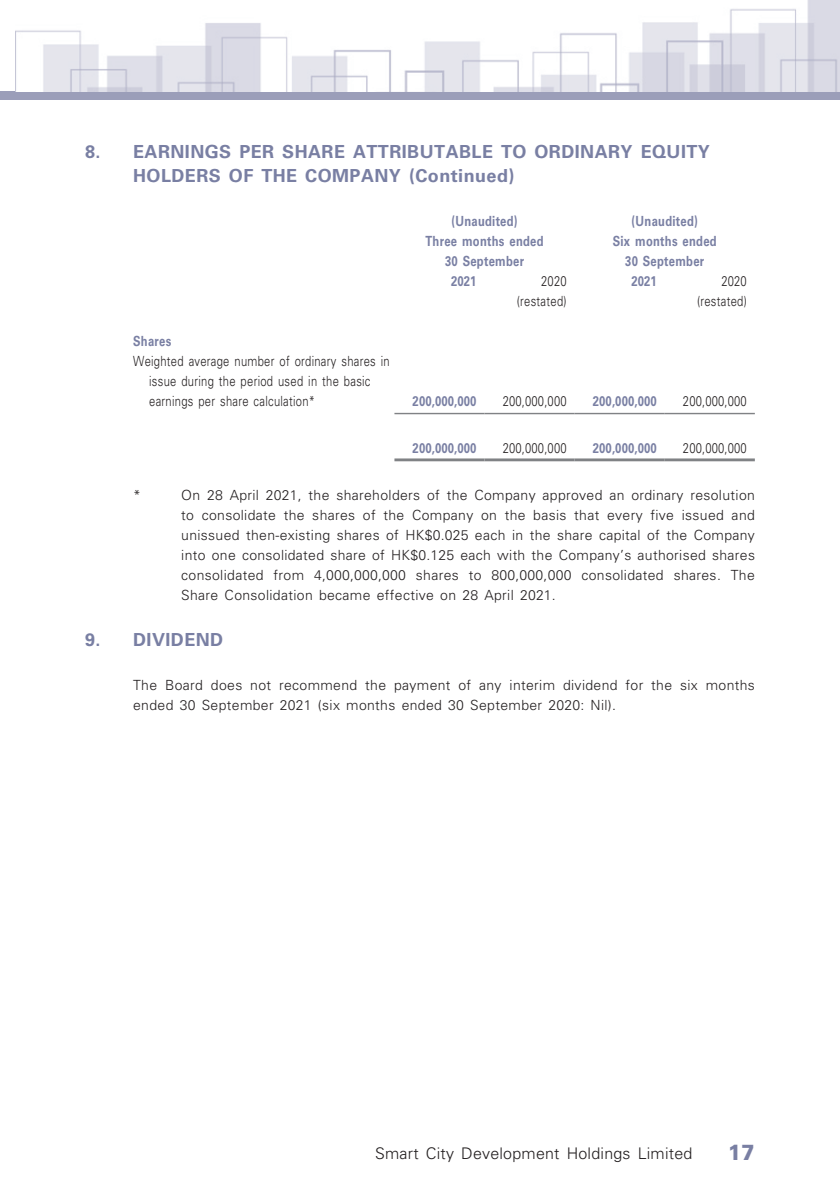
<style>
.page{position:relative;width:840px;height:1191px;background:#fff}
.page>*{position:absolute;margin:0;border:0;box-sizing:border-box;transform-origin:0 0}
.t1{font:900 22px "Univers LT Std";color:#797fa3;scale:.9 1}
._17_H1__Note{font:700 18px/24px "Univers LT Std";letter-spacing:.025em;color:#797fa3}
.t2{font:300 16px "Univers LT Std";letter-spacing:.015em;color:#231f20}
._22____IN2__Note{font:300 14px/20px "Univers LT Std";letter-spacing:.025em;color:#231f20;text-align:justify}
._02_Note_Text{font:700 14px/20px "Univers LT Std";letter-spacing:.025em;color:#797fa3;text-align:center;scale:.8 1}
._26___P2__Note{font:300 14px/20px "Univers LT Std";letter-spacing:.025em;color:#231f20}
._29_Table_Stub__Note{font:300 14px/20px "Univers LT Std";letter-spacing:.025em;color:#231f20;scale:.8 1}
._02_Note_Text-2{font:300 14px "Univers LT Std";letter-spacing:.015em;color:#231f20;scale:.8 1}
._29_Table_Stub__Note-2{font:700 14px "Univers LT Std";letter-spacing:.025em;color:#797fa3;scale:.8 1}
</style>
<div class="page">
<div style="left:1px;top:91px;width:838px;height:8px;background:#9b9eb9"></div>
<img style="left:15px;top:0;width:824px;height:91px">
<hr style="left:394px;top:413px;width:90px;height:1px;background:#808285">
<hr style="left:484px;top:413px;width:90px;height:1px;background:#808285">
<hr style="left:574px;top:413px;width:90px;height:1px;background:#808285">
<hr style="left:664px;top:413px;width:90px;height:1px;background:#808285">
<hr style="left:394px;top:458px;width:90px;height:3px;background:#808285">
<hr style="left:484px;top:458px;width:90px;height:3px;background:#808285">
<hr style="left:574px;top:458px;width:90px;height:3px;background:#808285">
<hr style="left:664px;top:458px;width:90px;height:3px;background:#808285">
<p class="_17_H1__Note" style="left:133px;top:140px;width:578px;text-indent:-48px">8. EARNINGS PER SHARE ATTRIBUTABLE TO ORDINARY EQUITY<br>HOLDERS OF THE COMPANY (Continued)</p>
<p class="_02_Note_Text" style="left:451px;top:211px;width:84px">(Unaudited)</p>
<p class="_02_Note_Text" style="left:631px;top:211px;width:84px">(Unaudited)</p>
<p class="_02_Note_Text" style="left:425px;top:231px;width:149px">Three months ended<br>30 September</p>
<p class="_02_Note_Text" style="left:612px;top:231px;width:131px">Six months ended<br>30 September</p>
<p class="_02_Note_Text" style="left:451px;top:271px;width:33px">2021</p>
<p class="_02_Note_Text-2" style="left:541px;top:273px;width:33px">2020</p>
<p class="_02_Note_Text" style="left:631px;top:271px;width:33px">2021</p>
<p class="_02_Note_Text-2" style="left:721px;top:273px;width:33px">2020</p>
<p class="_02_Note_Text-2" style="left:516px;top:293px;width:64px">(restated)</p>
<p class="_02_Note_Text-2" style="left:696px;top:293px;width:64px">(restated)</p>
<p class="_29_Table_Stub__Note-2" style="left:133px;top:333px;width:49px">Shares</p>
<p class="_29_Table_Stub__Note" style="left:149px;top:351px;width:302px;text-indent:-16px">Weighted average number of ordinary shares in issue during the period used in the basic earnings per share calculation*</p>
<p class="_02_Note_Text" style="left:412px;top:391px;width:81px">200,000,000</p>
<p class="_02_Note_Text-2" style="left:502px;top:393px;width:81px">200,000,000</p>
<p class="_02_Note_Text" style="left:592px;top:391px;width:81px">200,000,000</p>
<p class="_02_Note_Text-2" style="left:682px;top:393px;width:81px">200,000,000</p>
<p class="_02_Note_Text" style="left:412px;top:438px;width:81px">200,000,000</p>
<p class="_02_Note_Text-2" style="left:502px;top:439px;width:81px">200,000,000</p>
<p class="_02_Note_Text" style="left:592px;top:438px;width:81px">200,000,000</p>
<p class="_02_Note_Text-2" style="left:682px;top:439px;width:81px">200,000,000</p>
<p class="_22____IN2__Note" style="left:133px;top:485px;width:9px">*</p>
<p class="_22____IN2__Note" style="left:181px;top:485px;width:575px">On 28 April 2021, the shareholders of the Company approved an ordinary resolution to consolidate the shares of the Company on the basis that every five issued and unissued then-existing shares of HK$0.025 each in the share capital of the Company into one consolidated share of HK$0.125 each with the Company’s authorised shares consolidated from 4,000,000,000 shares to 800,000,000 consolidated shares. The Share Consolidation became effective on 28 April 2021.</p>
<p class="_17_H1__Note" style="left:85px;top:627px;width:140px">9. DIVIDEND</p>
<p class="_26___P2__Note" style="left:133px;top:675px;width:623px">The Board does not recommend the payment of any interim dividend for the six months ended 30 September 2021 (six months ended 30 September 2020: Nil).</p>
<p class="t2" style="left:375px;top:1144px;width:319px">Smart City Development Holdings Limited</p>
<h1 class="t1" style="left:727px;top:1137px;width:31px">17</h1>
</div>
